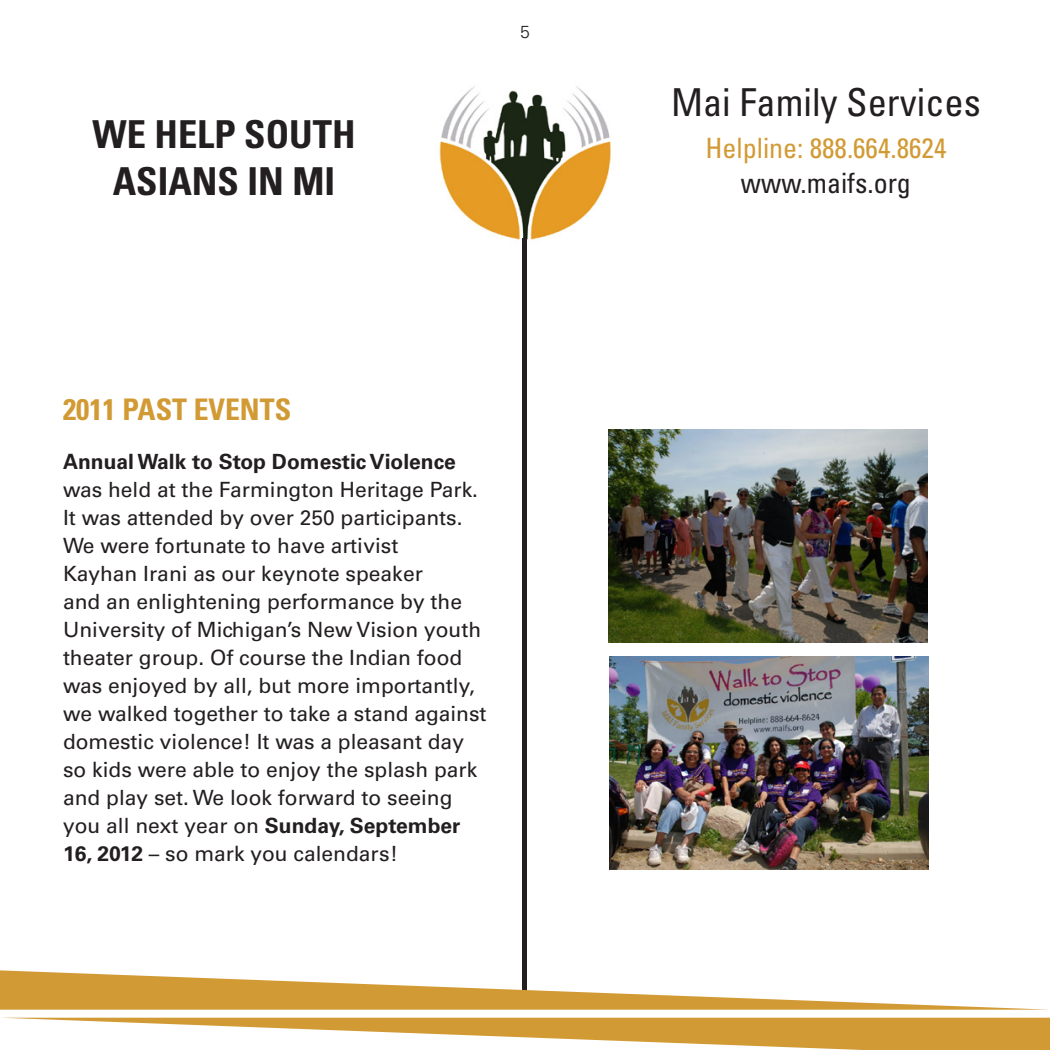
<style>
.page{position:relative;width:1050px;height:1050px;background:#fff}
.page>*{position:absolute;margin:0;border:0;box-sizing:border-box;transform-origin:0 0}
.t1{font:700 condensed 38.5px/46.2px "Univers LT Std";color:#231f20}
.t2{font:condensed 38.5px "Univers LT Std";color:#231f20}
.t3{font:700 condensed 29.75px "Univers LT Std";color:#d29a34}
.t4{font:condensed 28px "Univers LT Std";color:#d29a34}
.t5{font:condensed 28px "Univers LT Std";color:#231f20}
.t6{font:21px/28px "Univers LT Std";color:#231f20}
.t7{font:700 21px "Univers LT Std";color:#231f20}
.t8{font:300 17.5px "Univers LT Std";color:#231f20}
.s1{font-weight:700}
</style>
<div class="page">
<img style="left:439px;top:86px;width:172px;height:166px">
<hr style="left:523px;top:238px;width:4px;height:752px;background:#231f20">
<svg style="left:10px;top:1018px;width:1040px;height:32px"></svg>
<svg style="left:0;top:970px;width:1049px;height:40px"></svg>
<img style="left:608px;top:429px;width:319px;height:214px">
<img style="left:609px;top:656px;width:319px;height:214px">
<h1 class="t1" style="left:113px;top:111px;width:244px;text-indent:-20px">WE HELP SO UTH<br>ASIANS</h1>
<h1 class="t1" style="left:248px;top:158px;width:65px">IN MI</h1>
<p class="t8" style="left:520px;top:21px;width:11px">5</p>
<h2 class="t3" style="left:63px;top:391px;width:230px">2011 PAST EVENTS</h2>
<p class="t7" style="left:63px;top:449px;width:394px">Annual Walk to Stop Domestic Violence</p>
<p class="t6" style="left:63px;top:476px;width:425px">was held at the Farmington Heritage Park.<br>It was attended by over 250 participants.<br>We were fortunate to have artivist<br>Kayhan Irani as our keynote speaker<br>and an enlightening performance by the University of Michigan’s New Vision youth theater group. Of course the Indian food was enjoyed by all, but more importantly, we walked together to take a stand against domestic violence! It was a pleasant day so kids were able to enjoy the splash park and play set. We look forward to seeing you all next year on <span class="s1">Sunday, September 16, 2012</span> – so mark you calendars!</p>
<h1 class="t2" style="left:671px;top:78px;width:312px">Mai Family Services</h1>
<h3 class="t4" style="left:706px;top:130px;width:242px">Helpline: 888.664.8624</h3>
<h3 class="t5" style="left:741px;top:165px;width:172px">www.maifs.org</h3>
</div>
